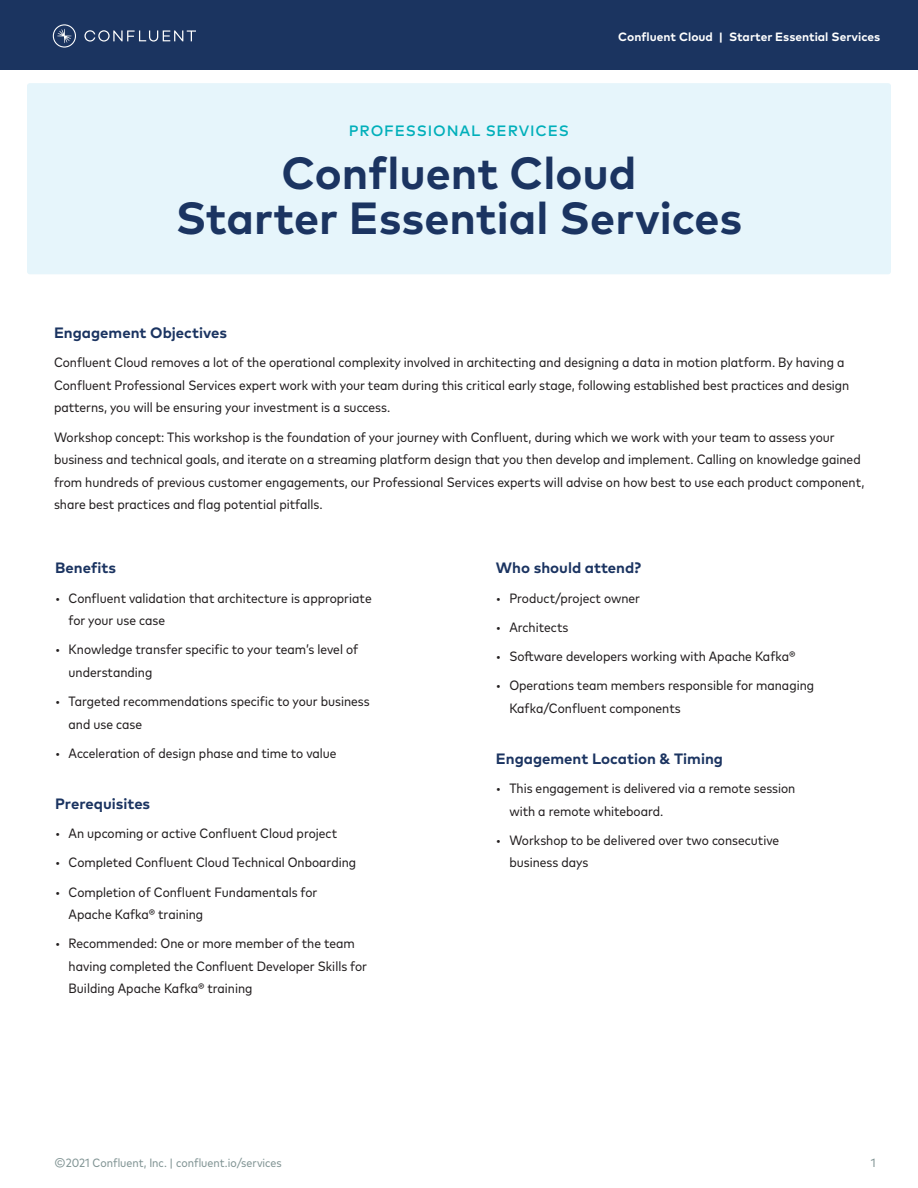
<style>
.page{position:relative;width:918px;height:1188px;background:#fff}
.page>*{position:absolute;margin:0;border:0;box-sizing:border-box;transform-origin:0 0}
.t1{font:700 45px/45px "Mark Pro";color:#1b3461;text-align:center}
.t2{font:700 15px "Mark Pro";color:#1b3461}
.t3{font:500 15px "Mark Pro";letter-spacing:.055em;color:#00afba}
.t4{font:condensed 13.5px/22.5px "Mark Pro";color:#231f20}
.t5{font:condensed 12px "Mark Pro";color:#819494}
.t6{font:700 12px "Mark Pro";color:#fff}
.t7{font:12px "Mark Pro";color:#819494}
</style>
<div class="page">
<div style="left:0;top:0;width:918px;height:69px;background:#1b3460"></div>
<svg style="left:84px;top:30px;width:112px;height:12px"></svg>
<svg style="left:53px;top:24px;width:23px;height:24px"></svg>
<div style="left:27px;top:83px;width:864px;height:191px;background:#e6f5fb;border-radius:3px"></div>
<p class="t3" style="left:349px;top:119px;width:222px">PROFESSIONAL SERVICES</p>
<p class="t6" style="left:618px;top:28px;width:263px">Confluent Cloud | Starter Essential Services</p>
<h1 class="t1" style="left:176px;top:147px;width:568px">Confluent Cloud<br>Starter Essential Services</h1>
<p class="t2" style="left:54px;top:321px;width:175px">Engagement Objectives</p>
<p class="t4" style="left:54px;top:350px;width:797px">Confluent Cloud removes a lot of the operational complexity involved in architecting and designing a data in motion platform. By having a<br>Confluent Professional Services expert work with your team during this critical early stage, following established best practices and design patterns, you will be ensuring your investment is a success.</p>
<p class="t4" style="left:54px;top:424px;width:812px">Workshop concept: This workshop is the foundation of your journey with Confluent, during which we work with your team to assess your business and technical goals, and iterate on a streaming platform design that you then develop and implement. Calling on knowledge gained from hundreds of previous customer engagements, our Professional Services experts will advise on how best to use each product component, share best practices and flag potential pitfalls.</p>
<p class="t2" style="left:55px;top:557px;width:62px">Benefits</p>
<p class="t4" style="left:69px;top:586px;width:305px;text-indent:-14px">• Confluent validation that architecture is appropriate for your use case</p>
<p class="t4" style="left:69px;top:637px;width:291px;text-indent:-14px">• Knowledge transfer specific to your team’s level of understanding</p>
<p class="t4" style="left:69px;top:689px;width:303px;text-indent:-14px">• Targeted recommendations specific to your business and use case</p>
<p class="t4" style="left:55px;top:741px;width:283px">• Acceleration of design phase and time to value</p>
<p class="t2" style="left:55px;top:792px;width:97px">Prerequisites</p>
<p class="t4" style="left:55px;top:821px;width:284px">• An upcoming or active Confluent Cloud project</p>
<p class="t4" style="left:55px;top:850px;width:303px">• Completed Confluent Cloud Technical Onboarding</p>
<p class="t4" style="left:69px;top:880px;width:250px;text-indent:-14px">• Completion of Confluent Fundamentals for<br>Apache Kafka® training</p>
<p class="t4" style="left:69px;top:931px;width:300px;text-indent:-14px">• Recommended: One or more member of the team having completed the Confluent Developer Skills for<br>Building Apache Kafka® training</p>
<p class="t2" style="left:496px;top:557px;width:147px">Who should attend?</p>
<p class="t4" style="left:496px;top:586px;width:146px">• Product/project owner</p>
<p class="t4" style="left:496px;top:615px;width:74px">• Architects</p>
<p class="t4" style="left:496px;top:644px;width:301px">• Software developers working with Apache Kafka®</p>
<p class="t4" style="left:509px;top:673px;width:306px;text-indent:-14px">• Operations team members responsible for managing<br>Kafka/Confluent components</p>
<p class="t2" style="left:496px;top:747px;width:229px">Engagement Location &amp; Timing</p>
<p class="t4" style="left:509px;top:776px;width:288px;text-indent:-14px">• This engagement is delivered via a remote session with a remote whiteboard.</p>
<p class="t4" style="left:509px;top:828px;width:271px;text-indent:-14px">• Workshop to be delivered over two consecutive business days</p>
<p class="t5" style="left:55px;top:1154px;width:229px">©2021 Confluent, Inc. | confluent.io/services</p>
<p class="t7" style="left:871px;top:1154px;width:7px">1</p>
</div>
